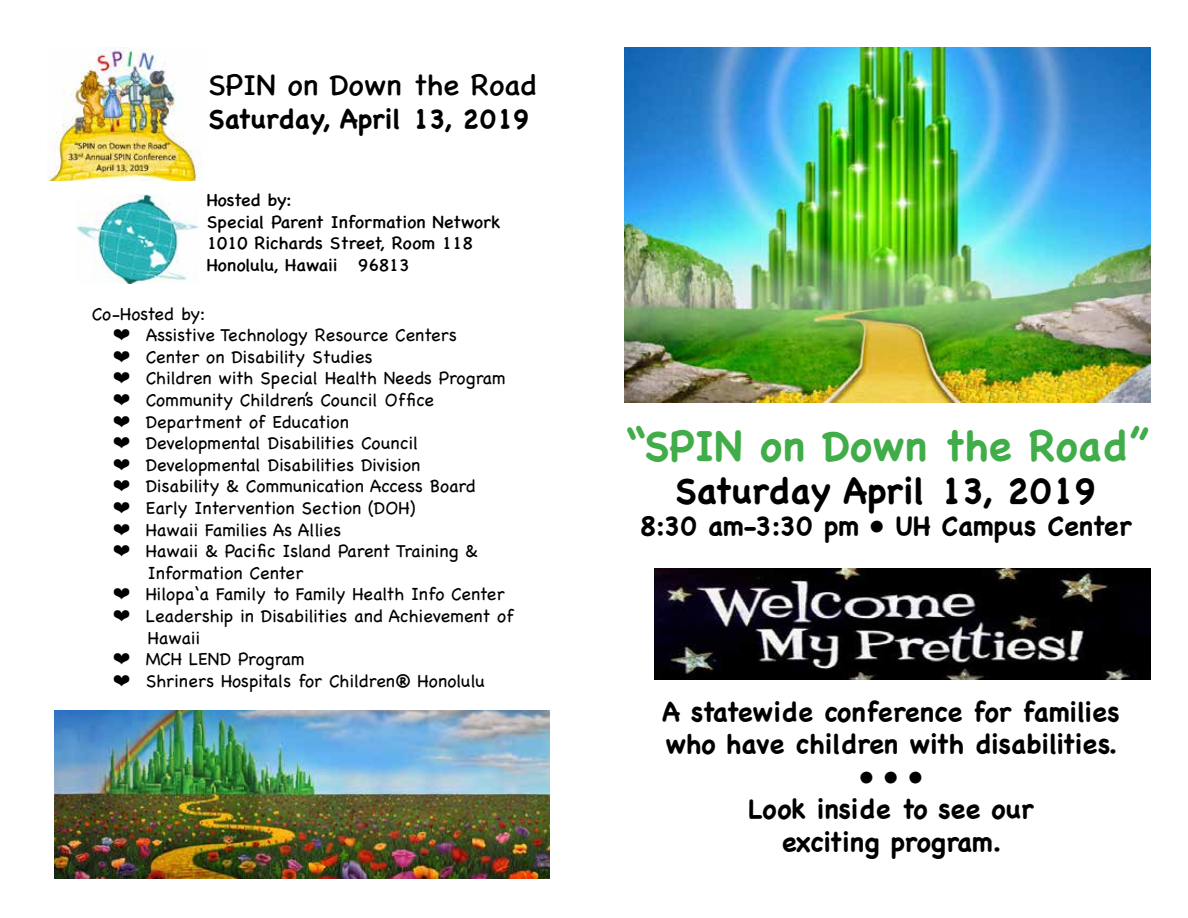
<style>
.page{position:relative;width:1188px;height:918px;background:#fff}
.page>*{position:absolute;margin:0;border:0;box-sizing:border-box;transform-origin:0 0}
.t1{font:700 42px "Chalkboard SE";color:#41ad49}
.t2{font:700 36px "Chalkboard SE";color:#000}
.t3{font:30px "Chalkboard SE";color:#000}
.t4{font:700 27px/32.4px "Chalkboard SE";color:#000}
.t5{font:18px "Chalkboard";color:#000}
.t6{font:18px/21.6px "Chalkboard SE";color:#000}
</style>
<div class="page">
<img style="left:624px;top:47px;width:527px;height:356px">
<img style="left:655px;top:569px;width:496px;height:110px">
<img style="left:76px;top:195px;width:123px;height:88px">
<img style="left:48px;top:47px;width:153px;height:134px">
<img style="left:54px;top:711px;width:496px;height:167px">
<h3 class="t3" style="left:208px;top:59px;width:330px">SPIN on Down the Road</h3>
<h3 class="t4" style="left:208px;top:102px;width:323px">Saturday, April 13, 2019</h3>
<p class="t6" style="left:207px;top:188px;width:295px">Hosted by:<br>Special Parent Information Network<br>1010 Richards Street, Room 118<br>Honolulu, Hawaii 96813</p>
<p class="t5" style="left:92px;top:303px;width:115px">Co-Hosted by:</p>
<p class="t5" style="left:113px;top:324px;width:345px">❤ Assistive Technology Resource Centers</p>
<p class="t5" style="left:113px;top:346px;width:261px">❤ Center on Disability Studies</p>
<p class="t5" style="left:113px;top:368px;width:393px">❤ Children with Special Health Needs Program</p>
<p class="t5" style="left:113px;top:389px;width:322px">❤ Community Children’s Council Office</p>
<p class="t5" style="left:113px;top:411px;width:237px">❤ Department of Education</p>
<p class="t5" style="left:113px;top:432px;width:307px">❤ Developmental Disabilities Council</p>
<p class="t5" style="left:113px;top:454px;width:309px">❤ Developmental Disabilities Division</p>
<p class="t5" style="left:113px;top:476px;width:364px">❤ Disability &amp; Communication Access Board</p>
<p class="t5" style="left:113px;top:497px;width:304px">❤ Early Intervention Section (DOH)</p>
<p class="t5" style="left:113px;top:519px;width:230px">❤ Hawaii Families As Allies</p>
<p class="t5" style="left:113px;top:540px;width:366px">❤ Hawaii &amp; Pacific Island Parent Training &amp;</p>
<p class="t5" style="left:148px;top:562px;width:157px">Information Center</p>
<p class="t5" style="left:113px;top:584px;width:393px">❤ Hilopa‘a Family to Family Health Info Center</p>
<p class="t5" style="left:113px;top:605px;width:402px">❤ Leadership in Disabilities and Achievement of</p>
<p class="t5" style="left:148px;top:627px;width:54px">Hawaii</p>
<p class="t5" style="left:113px;top:648px;width:193px">❤ MCH LEND Program</p>
<p class="t5" style="left:113px;top:670px;width:373px">❤ Shriners Hospitals for Children® Honolulu</p>
<h1 class="t1" style="left:626px;top:421px;width:525px">“SPIN on Down the Road”</h1>
<h2 class="t2" style="left:675px;top:469px;width:423px">Saturday April 13, 2019</h2>
<h3 class="t4" style="left:640px;top:510px;width:494px">8:30 am-3:30 pm • UH Campus Center</h3>
<h3 class="t4" style="left:662px;top:695px;width:459px">A statewide conference for families who have children with disabilities.</h3>
<h3 class="t4" style="left:748px;top:760px;width:287px;text-align:center">• • •<br>Look inside to see our exciting program.</h3>
</div>
